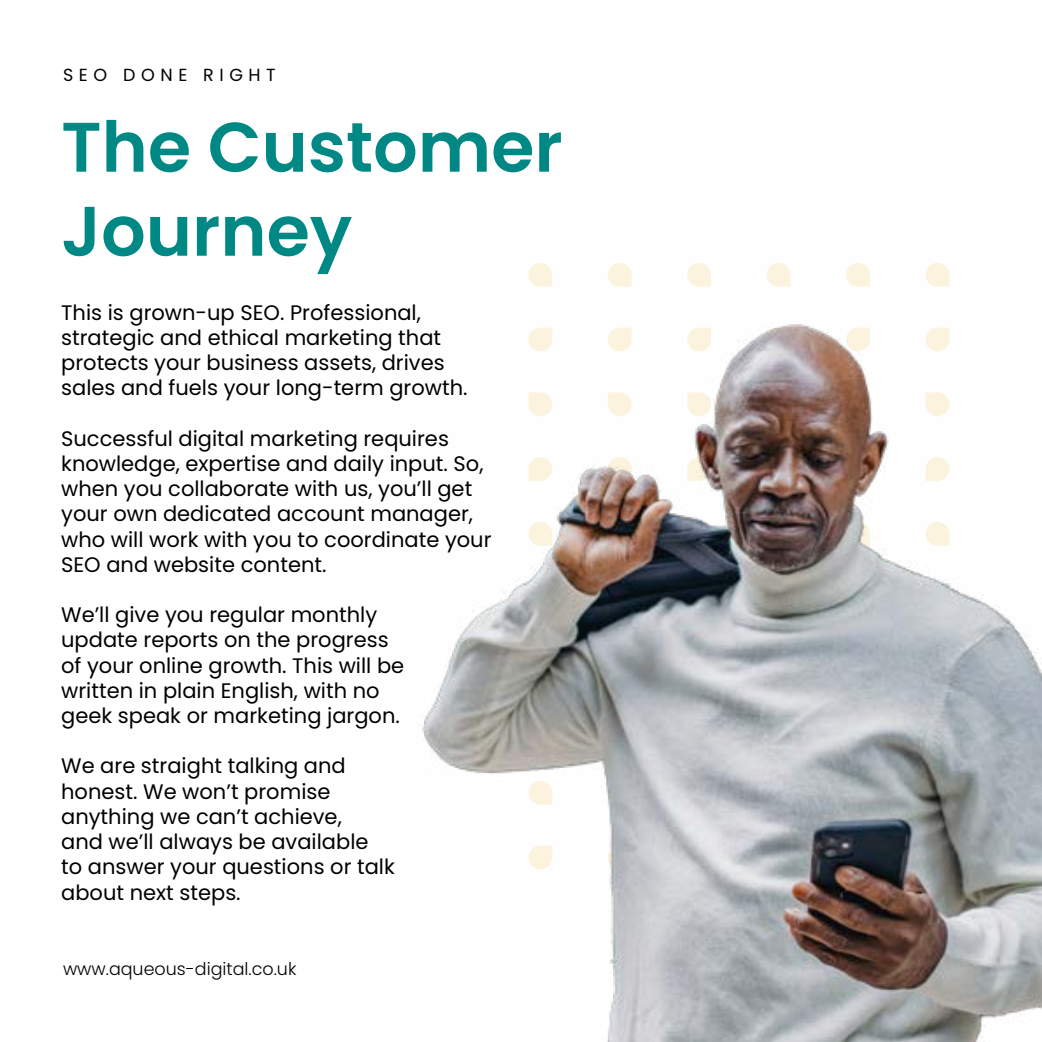
<style>
.page{position:relative;width:1042px;height:1042px;background:#fff}
.page>*{position:absolute;margin:0;border:0;box-sizing:border-box;transform-origin:0 0}
.t1{font:600 70px/84px "Poppins";color:#008885}
.t2{font:21px/25.2px "Poppins";color:#000}
.t3{font:300 17.5px "Poppins";color:#000}
.t4{font:17.5px "Poppins";letter-spacing:.32em;color:#000}
</style>
<div class="page">
<img style="left:422px;top:263px;width:620px;height:779px">
<p class="t4" style="left:63px;top:65px;width:214px">SEO DONE RIGHT</p>
<h1 class="t1" style="left:61px;top:106px;width:503px">The Customer<br>Journey</h1>
<p class="t2" style="left:61px;top:300px;width:408px">This is grown-up SEO. Professional, strategic and ethical marketing that protects your business assets, drives sales and fuels your long-term growth.</p>
<p class="t2" style="left:61px;top:426px;width:432px">Successful digital marketing requires knowledge, expertise and daily input. So, when you collaborate with us, you’ll get your own dedicated account manager, who will work with you to coordinate your SEO and website content.</p>
<p class="t2" style="left:61px;top:602px;width:344px">We’ll give you regular monthly update reports on the progress of your online growth. This will be written in plain English, with no geek speak or marketing jargon.</p>
<p class="t2" style="left:61px;top:753px;width:335px">We are straight talking and honest. We won’t promise anything we can’t achieve,<br>and we’ll always be available<br>to answer your questions or talk about next steps.</p>
<p class="t3" style="left:63px;top:958px;width:235px">www.aqueous-digital.co.uk</p>
</div>
